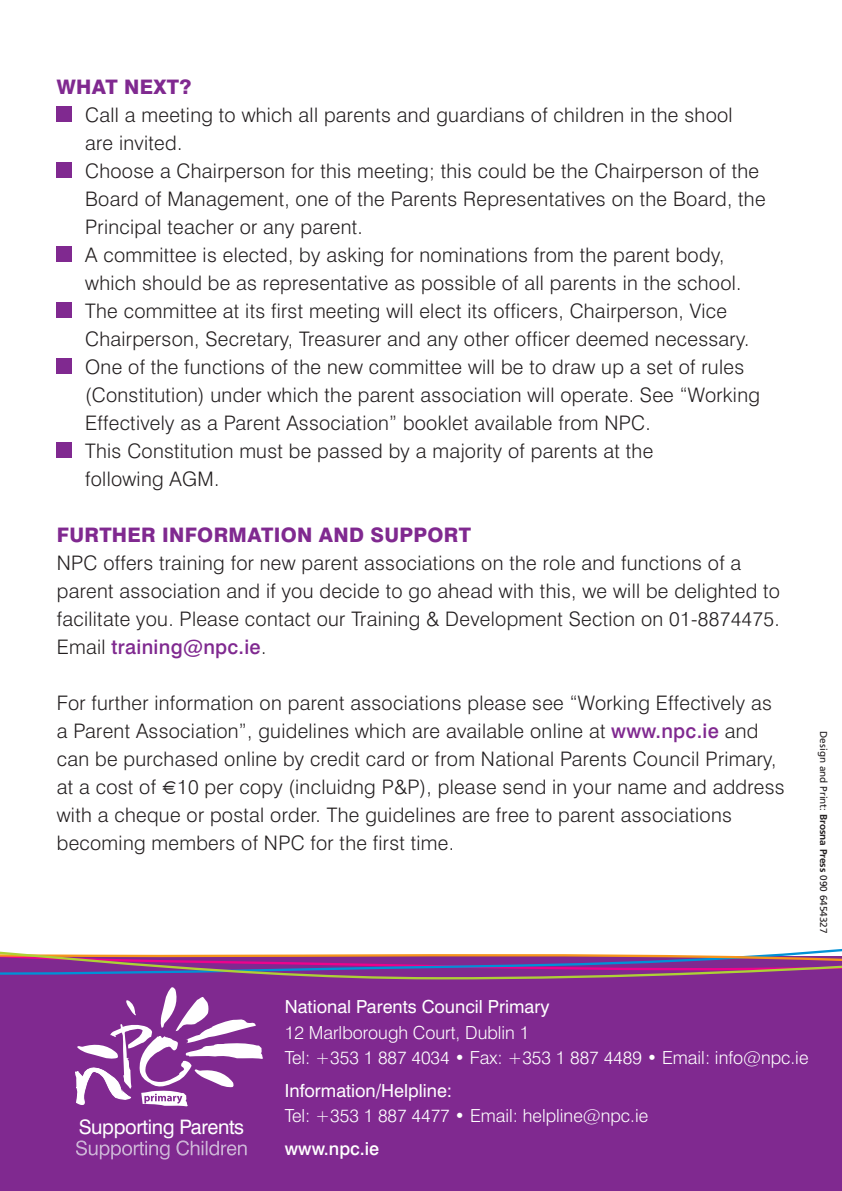
<style>
.page{position:relative;width:842px;height:1191px;background:#fff}
.page>*{position:absolute;margin:0;border:0;box-sizing:border-box;transform-origin:0 0}
.t1{font:300 20px/28px "Swiss 721 BT";letter-spacing:.015em;color:#231f20}
.t2{font:800 20px "Swiss 721 BT";letter-spacing:.015em;color:#802990}
.t3{font:20px "Swiss 721 BT";letter-spacing:-.02em;color:#fff}
.t4{font:300 18px/25.2px "Swiss 721 BT";color:#fff}
.t5{font:18px "Swiss 721 BT";color:#fff}
.t6{font:500 18px "Swiss 721 BT";color:#fff}
.t7{font:10px "Frutiger";color:#231f20}
.s1{font-weight:500;color:#802990}
.s2{font-weight:700}
</style>
<div class="page">
<div style="left:57px;top:163px;width:15px;height:15px;background:#802990"></div>
<div style="left:57px;top:107px;width:15px;height:15px;background:#802990"></div>
<div style="left:57px;top:303px;width:15px;height:15px;background:#802990"></div>
<div style="left:57px;top:247px;width:15px;height:15px;background:#802990"></div>
<div style="left:57px;top:443px;width:15px;height:15px;background:#802990"></div>
<div style="left:57px;top:359px;width:15px;height:15px;background:#802990"></div>
<div style="left:0;top:956px;width:842px;height:235px;background:#802990"></div>
<svg style="left:0;top:949px;width:842px;height:31px"></svg>
<svg style="left:76px;top:1140px;width:150px;height:19px"></svg>
<svg style="left:75px;top:987px;width:188px;height:120px"></svg>
<p class="t2" style="left:57px;top:79px;width:136px">WHAT NEXT?</p>
<p class="t1" style="left:85px;top:103px;width:682px">Call a meeting to which all parents and guardians of children in the shool are invited.<br>Choose a Chairperson for this meeting; this could be the Chairperson of the Board of Management, one of the Parents Representatives on the Board, the Principal teacher or any parent.<br>A committee is elected, by asking for nominations from the parent body, which should be as representative as possible of all parents in the school.<br>The committee at its first meeting will elect its officers, Chairperson, Vice Chairperson, Secretary, Treasurer and any other officer deemed necessary.<br>One of the functions of the new committee will be to draw up a set of rules (Constitution) under which the parent association will operate. See “Working Effectively as a Parent Association” booklet available from NPC.<br>This Constitution must be passed by a majority of parents at the<br>following AGM.</p>
<p class="t2" style="left:57px;top:527px;width:416px">FURTHER INFORMATION AND SUPPORT</p>
<p class="t1" style="left:57px;top:551px;width:725px">NPC offers training for new parent associations on the role and functions of a parent association and if you decide to go ahead with this, we will be delighted to facilitate you. Please contact our Training &amp; Development Section on 01-8874475.<br>Email <span class="s1">training@npc.ie</span>.</p>
<p class="t1" style="left:57px;top:691px;width:729px">For further information on parent associations please see “Working Effectively as a Parent Association”, guidelines which are available online at <span class="s1">www.npc.ie</span> and can be purchased online by credit card or from National Parents Council Primary, at a cost of 10 per copy (incluidng P&amp;P), please send in your name and address with a cheque or postal order. The guidelines are free to parent associations becoming members of NPC for the first time.</p>
<p class="t7" style="left:827px;top:731px;width:204px;rotate:90deg">Design and Print: <span class="s2">Brosna Press</span> 090 6454327</p>
<p class="t3" style="left:79px;top:1120px;width:167px">Supporting Parents</p>
<p class="t5" style="left:285px;top:1000px;width:266px">National Parents Council Primary</p>
<p class="t4" style="left:285px;top:1021px;width:525px">12 Marlborough Court, Dublin 1<br>Tel: +353 1 887 4034 • Fax: +353 1 887 4489 • Email: info@npc.ie</p>
<p class="t5" style="left:285px;top:1084px;width:169px">Information/Helpline:</p>
<p class="t4" style="left:285px;top:1104px;width:365px">Tel: +353 1 887 4477 • Email: helpline@npc.ie</p>
<p class="t6" style="left:285px;top:1142px;width:96px">www.npc.ie</p>
</div>
